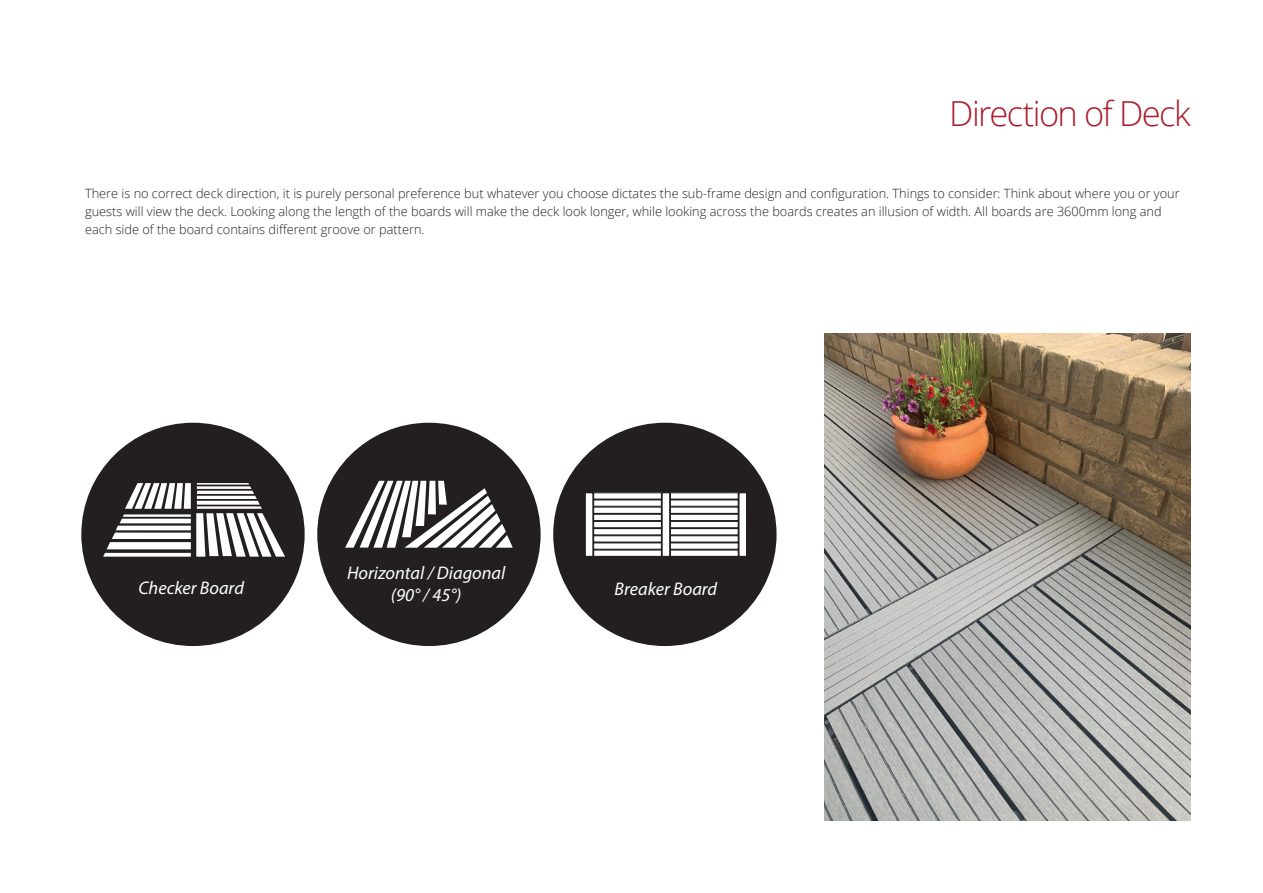
<style>
.page{position:relative;width:1263px;height:893px;background:#fff}
.page>*{position:absolute;margin:0;border:0;box-sizing:border-box;transform-origin:0 0}
.Boxed_title_white{font:300 34.5px "Open Sans";letter-spacing:-.045em;color:#aa1d2d}
.t1{font:italic 18.3px "Myriad Pro";color:#fff}
.t2{font:300 12.75px/18px "Open Sans";color:#231f20}
</style>
<div class="page">
<div style="left:317px;top:423px;width:224px;height:223px;background:#231f20;border-radius:50%"></div>
<svg style="left:345px;top:481px;width:168px;height:67px"></svg>
<div style="left:81px;top:423px;width:224px;height:223px;background:#231f20;border-radius:50%"></div>
<svg style="left:103px;top:483px;width:182px;height:74px"></svg>
<div style="left:553px;top:423px;width:223px;height:223px;background:#231f20;border-radius:50%"></div>
<div style="left:585px;top:493px;width:8px;height:63px;background:#fff"></div>
<div style="left:585px;top:492px;width:8px;height:65px;border:1px solid #231f20"></div>
<div style="left:662px;top:493px;width:8px;height:63px;background:#fff"></div>
<div style="left:661px;top:492px;width:9px;height:65px;border:1px solid #231f20"></div>
<div style="left:739px;top:493px;width:7px;height:63px;background:#fff"></div>
<div style="left:738px;top:492px;width:9px;height:65px;border:1px solid #231f20"></div>
<div style="left:594px;top:493px;width:67px;height:6px;background:#fff"></div>
<div style="left:593px;top:492px;width:69px;height:8px;border:1px solid #231f20"></div>
<div style="left:594px;top:507px;width:67px;height:6px;background:#fff"></div>
<div style="left:593px;top:506px;width:69px;height:8px;border:1px solid #231f20"></div>
<div style="left:594px;top:521px;width:67px;height:7px;background:#fff"></div>
<div style="left:593px;top:521px;width:69px;height:7px;border:1px solid #231f20"></div>
<div style="left:594px;top:536px;width:67px;height:6px;background:#fff"></div>
<div style="left:593px;top:535px;width:69px;height:8px;border:1px solid #231f20"></div>
<div style="left:594px;top:500px;width:67px;height:6px;background:#fff"></div>
<div style="left:593px;top:499px;width:69px;height:8px;border:1px solid #231f20"></div>
<div style="left:593px;top:514px;width:68px;height:7px;background:#fff"></div>
<div style="left:593px;top:514px;width:69px;height:7px;border:1px solid #231f20"></div>
<div style="left:594px;top:528px;width:67px;height:7px;background:#fff"></div>
<div style="left:593px;top:528px;width:69px;height:7px;border:1px solid #231f20"></div>
<div style="left:594px;top:543px;width:67px;height:6px;background:#fff"></div>
<div style="left:593px;top:542px;width:69px;height:8px;border:1px solid #231f20"></div>
<div style="left:594px;top:550px;width:67px;height:6px;background:#fff"></div>
<div style="left:593px;top:549px;width:69px;height:8px;border:1px solid #231f20"></div>
<div style="left:670px;top:493px;width:68px;height:6px;background:#fff"></div>
<div style="left:670px;top:492px;width:69px;height:8px;border:1px solid #231f20"></div>
<div style="left:670px;top:507px;width:68px;height:6px;background:#fff"></div>
<div style="left:670px;top:506px;width:69px;height:8px;border:1px solid #231f20"></div>
<div style="left:670px;top:521px;width:68px;height:7px;background:#fff"></div>
<div style="left:670px;top:521px;width:69px;height:7px;border:1px solid #231f20"></div>
<div style="left:670px;top:536px;width:68px;height:6px;background:#fff"></div>
<div style="left:670px;top:535px;width:69px;height:8px;border:1px solid #231f20"></div>
<div style="left:670px;top:500px;width:68px;height:6px;background:#fff"></div>
<div style="left:670px;top:499px;width:69px;height:8px;border:1px solid #231f20"></div>
<div style="left:670px;top:514px;width:68px;height:7px;background:#fff"></div>
<div style="left:670px;top:514px;width:69px;height:7px;border:1px solid #231f20"></div>
<div style="left:670px;top:528px;width:68px;height:7px;background:#fff"></div>
<div style="left:670px;top:528px;width:69px;height:7px;border:1px solid #231f20"></div>
<div style="left:670px;top:543px;width:68px;height:6px;background:#fff"></div>
<div style="left:670px;top:542px;width:69px;height:8px;border:1px solid #231f20"></div>
<div style="left:670px;top:550px;width:68px;height:6px;background:#fff"></div>
<div style="left:670px;top:549px;width:69px;height:8px;border:1px solid #231f20"></div>
<img style="left:825px;top:333px;width:366px;height:488px">
<p class="Boxed_title_white" style="left:949px;top:90px;width:243px">Direction of Deck</p>
<p class="t2" style="left:85px;top:184px;width:1096px">There is no correct deck direction, it is purely personal preference but whatever you choose dictates the sub-frame design and configuration. Things to consider: Think about where you or your guests will view the deck. Looking along the length of the boards will make the deck look longer, while looking across the boards creates an illusion of width. All boards are 3600mm long and each side of the board contains different groove or pattern.</p>
<p class="t1" style="left:347px;top:561px;width:160px">Horizontal / Diagonal</p>
<p class="t1" style="left:391px;top:583px;width:72px">(90° / 45°)</p>
<p class="t1" style="left:138px;top:577px;width:107px">Checker Board</p>
<p class="t1" style="left:615px;top:578px;width:104px">Breaker Board</p>
</div>
